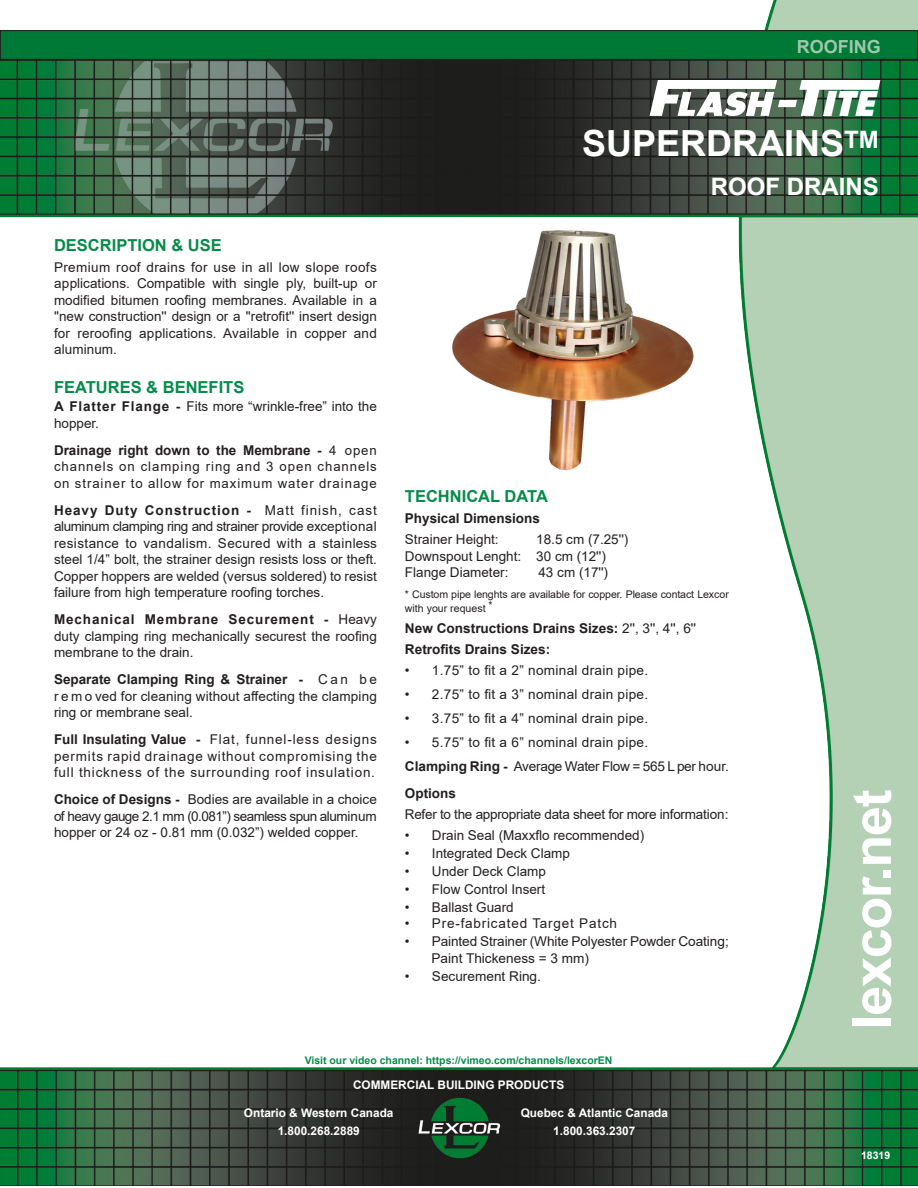
<style>
.page{position:relative;width:918px;height:1188px;background:#fff}
.page>*{position:absolute;margin:0;border:0;box-sizing:border-box;transform-origin:0 0}
.t1{font:700 54px "Arial";letter-spacing:-.025em;color:#fff}
.t2{font:700 36px "Arial";color:#fff}
.t3{font:700 24px "Arial";color:#fff}
.t4{font:700 18px "Arial";color:#9fc8aa}
.t5{font:700 16.5px "Arial";color:#068b4a}
.t6{font:13.5px/16.5px "Arial";color:#231f20;text-align:justify}
.t7{font:700 13.5px "Arial";color:#231f20}
.t8{font:13.5px "Arial";letter-spacing:.02em;color:#231f20}
.t9{font:13.5px "Arial";letter-spacing:-.02em;color:#231f20}
.t10{font:13.5px "Arial";letter-spacing:.06em;color:#231f20}
.t11{font:13.2px/16.5px "Arial";letter-spacing:.07em;color:#231f20}
.t12{font:700 11.85px "Arial";color:#fff}
.t13{font:10.5px/13.5px "Arial";letter-spacing:-.01em;color:#231f20}
.t14{font:700 10.5px "Arial";color:#068b4a}
.t15{font:700 10.5px "Arial";color:#fff}
.s1{font-weight:700}
.s2{font-weight:400;font-size:13.2px}
.s3{font-weight:400}
</style>
<div class="page">
<img style="left:0;top:0;width:918px;height:1186px">
<div style="left:0;top:31px;width:918px;height:28px;background:#007836"></div>
<div style="left:0;top:30px;width:918px;height:30px;border:1px solid #231f20"></div>
<svg style="left:650px;top:80px;width:230px;height:36px"></svg>
<img style="left:824px;top:92px;width:54px;height:24px">
<img style="left:444px;top:224px;width:253px;height:248px">
<p class="t4" style="left:797px;top:34px;width:86px">ROOFING</p>
<p class="t5" style="left:54px;top:233px;width:169px">DESCRIPTION &amp; USE</p>
<p class="t6" style="left:54px;top:258px;width:324px">Premium roof drains for use in all low slope roofs applications. Compatible with single ply, built-up or modified bitumen roofing membranes. Available in a ''new construction'' design or a ''retrofit'' insert design for reroofing applications. Available in copper and aluminum.</p>
<p class="t5" style="left:54px;top:376px;width:192px">FEATURES &amp; BENEFITS</p>
<p class="t6" style="left:54px;top:398px;width:324px"><span class="s1">A Flatter Flange -</span> Fits more “wrinkle-free” into the hopper.</p>
<p class="t7" style="left:54px;top:440px;width:324px">Drainage right down to the Membrane - <span class="s2">4 open</span></p>
<p class="t11" style="left:54px;top:458px;width:324px">channels on clamping ring and 3 open channels on strainer to allow for maximum water drainage</p>
<p class="t6" style="left:54px;top:501px;width:324px"><span class="s1">Heavy Duty Construction -</span> Matt finish, cast aluminum clamping ring and strainer provide exceptional resistance to vandalism. Secured with a stainless steel 1/4” bolt, the strainer design resists loss or theft.<br>Copper hoppers are welded (versus soldered) to resist failure from high temperature roofing torches.</p>
<p class="t6" style="left:54px;top:611px;width:324px"><span class="s1">Mechanical Membrane Securement -</span> Heavy duty clamping ring mechanically securest the roofing membrane to the drain.</p>
<p class="t6" style="left:54px;top:671px;width:324px"><span class="s1">Separate Clamping Ring &amp; Strainer -</span> C a n b e r e m o ved for cleaning without affecting the clamping ring or membrane seal.</p>
<p class="t6" style="left:54px;top:731px;width:324px"><span class="s1">Full Insulating Value -</span> Flat, funnel-less designs permits rapid drainage without compromising the full thickness of the surrounding roof insulation.</p>
<p class="t6" style="left:54px;top:791px;width:324px"><span class="s1">Choice of Designs -</span> Bodies are available in a choice of heavy gauge 2.1 mm (0.081”) seamless spun aluminum hopper or 24 oz - 0.81 mm (0.032”) welded copper.</p>
<p class="t2" style="left:582px;top:118px;width:298px">SUPERDRAINS<sup>TM</sup></p>
<p class="t3" style="left:711px;top:169px;width:170px">ROOF DRAINS</p>
<p class="t5" style="left:405px;top:485px;width:144px">TECHNICAL DATA</p>
<p class="t7" style="left:405px;top:509px;width:137px">Physical Dimensions</p>
<p class="t6" style="left:405px;top:531px;width:95px">Strainer Height:</p>
<p class="t6" style="left:536px;top:531px;width:94px">18.5 cm (7.25'')</p>
<p class="t6" style="left:405px;top:548px;width:203px">Downspout Lenght: 30 cm (12'')</p>
<p class="t6" style="left:405px;top:564px;width:105px">Flange Diameter:</p>
<p class="t6" style="left:538px;top:564px;width:71px">43 cm (17'')</p>
<p class="t13" style="left:405px;top:588px;width:325px">* Custom pipe lenghts are available for copper. Please contact Lexcor with your request *</p>
<p class="t7" style="left:405px;top:619px;width:293px">New Constructions Drains Sizes: <span class="s3">2'', 3'', 4'', 6''</span></p>
<p class="t7" style="left:405px;top:640px;width:147px">Retrofits Drains Sizes:</p>
<p class="t8" style="left:405px;top:661px;width:245px">• 1.75” to fit a 2” nominal drain pipe.</p>
<p class="t8" style="left:405px;top:685px;width:245px">• 2.75” to fit a 3” nominal drain pipe.</p>
<p class="t8" style="left:405px;top:709px;width:245px">• 3.75” to fit a 4” nominal drain pipe.</p>
<p class="t8" style="left:405px;top:733px;width:245px">• 5.75” to fit a 6” nominal drain pipe.</p>
<p class="t9" style="left:405px;top:757px;width:325px"><span class="s1">Clamping Ring -</span> Average Water Flow = 565 L per hour.</p>
<p class="t7" style="left:405px;top:784px;width:53px">Options</p>
<p class="t9" style="left:405px;top:805px;width:325px">Refer to the appropriate data sheet for more information:</p>
<p class="t6" style="left:405px;top:827px;width:241px">• Drain Seal (Maxxflo recommended)</p>
<p class="t6" style="left:405px;top:845px;width:167px">• Integrated Deck Clamp</p>
<p class="t6" style="left:405px;top:863px;width:143px">• Under Deck Clamp</p>
<p class="t6" style="left:405px;top:881px;width:142px">• Flow Control Insert</p>
<p class="t6" style="left:405px;top:899px;width:110px">• Ballast Guard</p>
<p class="t10" style="left:405px;top:914px;width:214px">• Pre-fabricated Target Patch</p>
<p class="t6" style="left:405px;top:933px;width:325px">• Painted Strainer (White Polyester Powder Coating;</p>
<p class="t6" style="left:431px;top:950px;width:159px">Paint Thickeness = 3 mm)</p>
<p class="t6" style="left:405px;top:968px;width:138px">• Securement Ring.</p>
<p class="t1" style="left:834px;top:1029px;width:241px;rotate:-90deg">lexcor.net</p>
<p class="t14" style="left:305px;top:1053px;width:309px">Visit our video channel: https://vimeo.com/channels/lexcorEN</p>
<p class="t12" style="left:353px;top:1076px;width:213px">COMMERCIAL BUILDING PRODUCTS</p>
<p class="t12" style="left:244px;top:1104px;width:151px">Ontario &amp; Western Canada</p>
<p class="t12" style="left:278px;top:1122px;width:84px">1.800.268.2889</p>
<p class="t12" style="left:521px;top:1104px;width:149px">Quebec &amp; Atlantic Canada</p>
<p class="t12" style="left:553px;top:1122px;width:84px">1.800.363.2307</p>
<p class="t15" style="left:861px;top:1148px;width:31px">18319</p>
</div>
